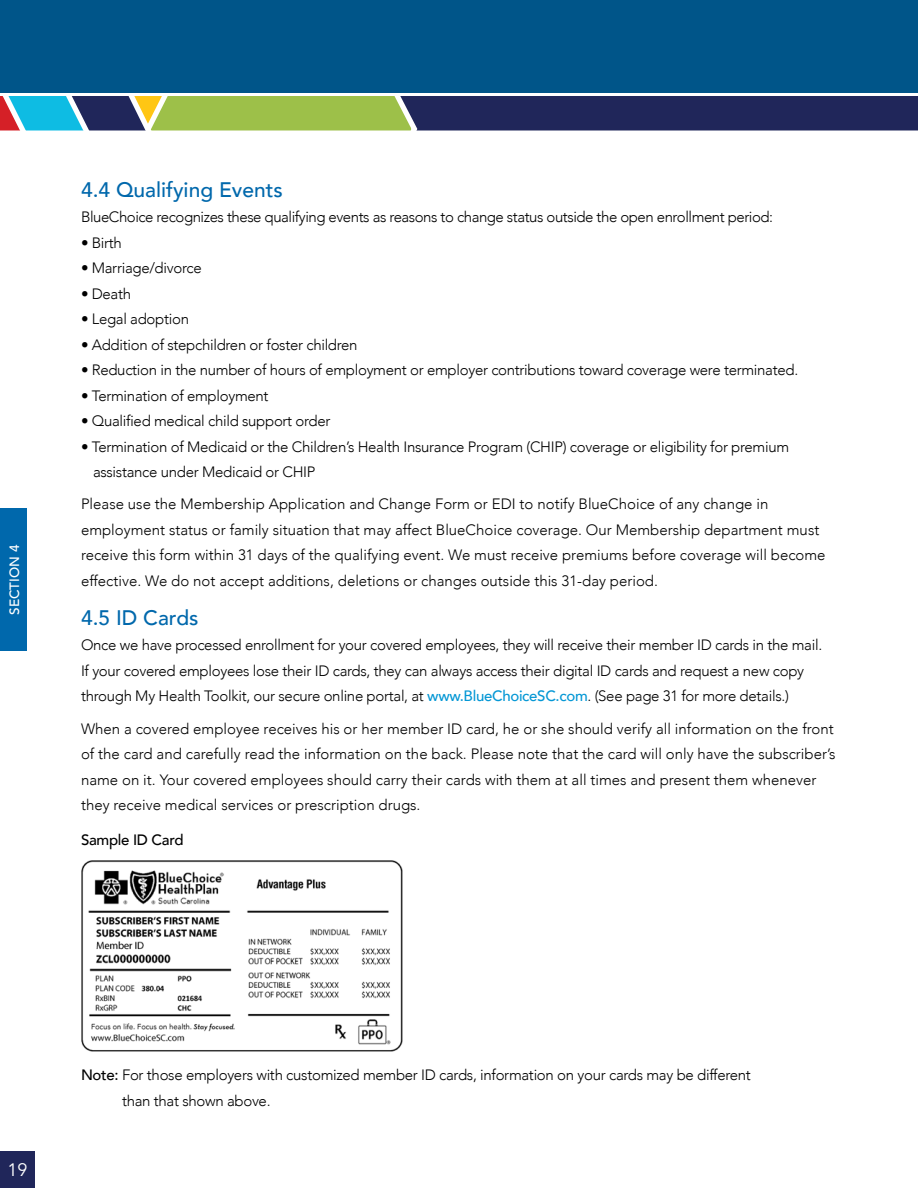
<style>
.page{position:relative;width:918px;height:1188px;background:#fff}
.page>*{position:absolute;margin:0;border:0;box-sizing:border-box;transform-origin:0 0}
.Subheads{font:500 21px "Avenir";color:#0068ac}
.t1{font:18px "Avenir";color:#fff}
.Body_copy{font:300 15px/25.5px "Avenir";color:#000}
.Body_copy-2{font:300 15px/25.5px "Avenir";letter-spacing:-.02em;color:#000}
.Bullet_list{font:300 15px/25.5px "Avenir";letter-spacing:-.02em;color:#000}
.Body_copy-3{font:300 15px "Avenir";letter-spacing:-.03em;color:#000}
.t2{font:500 15px "Avenir";letter-spacing:-.02em;color:#000}
.t3{font:500 13.5px "Avenir";color:#fff}
.s1{font-weight:500;color:#0497d5}
.s2{font-weight:500}
</style>
<div class="page">
<div style="left:0;top:0;width:918px;height:116px;background:#005589"></div>
<svg style="left:0;top:93px;width:918px;height:38px;background:#5c6f70"></svg>
<div style="left:0;top:1151px;width:35px;height:37px;background:#20265a"></div>
<div style="left:0;top:509px;width:27px;height:142px;background:#0068ac"></div>
<img style="left:81px;top:860px;width:322px;height:192px">
<p class="t3" style="left:3px;top:615px;width:71px;rotate:-90deg">SECTION 4</p>
<h2 class="Subheads" style="left:81px;top:171px;width:203px">4.4 Qualifying Events</h2>
<p class="Body_copy-3" style="left:81px;top:208px;width:694px">BlueChoice recognizes these qualifying events as reasons to change status outside the open enrollment period:</p>
<p class="Bullet_list" style="left:81px;top:230px;width:42px">• Birth</p>
<p class="Bullet_list" style="left:81px;top:255px;width:122px">• Marriage/divorce</p>
<p class="Bullet_list" style="left:81px;top:281px;width:52px">• Death</p>
<p class="Bullet_list" style="left:81px;top:306px;width:110px">• Legal adoption</p>
<p class="Bullet_list" style="left:81px;top:332px;width:278px">• Addition of stepchildren or foster children</p>
<p class="Bullet_list" style="left:81px;top:357px;width:719px">• Reduction in the number of hours of employment or employer contributions toward coverage were terminated.</p>
<p class="Bullet_list" style="left:81px;top:383px;width:189px">• Termination of employment</p>
<p class="Bullet_list" style="left:81px;top:408px;width:251px">• Qualified medical child support order</p>
<p class="Bullet_list" style="left:93px;top:434px;width:698px;text-indent:-12px">• Termination of Medicaid or the Children’s Health Insurance Program (CHIP) coverage or eligibility for premium assistance under Medicaid or CHIP</p>
<p class="Body_copy" style="left:81px;top:491px;width:746px">Please use the Membership Application and Change Form or EDI to notify BlueChoice of any change in employment status or family situation that may affect BlueChoice coverage. Our Membership department must receive this form within 31 days of the qualifying event. We must receive premiums before coverage will become effective. We do not accept additions, deletions or changes outside this 31-day period.</p>
<h2 class="Subheads" style="left:81px;top:599px;width:119px">4.5 ID Cards</h2>
<p class="Body_copy-2" style="left:81px;top:632px;width:743px">Once we have processed enrollment for your covered employees, they will receive their member ID cards in the mail.<br>If your covered employees lose their ID cards, they can always access their digital ID cards and request a new copy through My Health Toolkit, our secure online portal, at <span class="s1">www.BlueChoiceSC.com</span>. (See page 31 for more details.)</p>
<p class="Body_copy" style="left:81px;top:716px;width:756px">When a covered employee receives his or her member ID card, he or she should verify all information on the front of the card and carefully read the information on the back. Please note that the card will only have the subscriber’s name on it. Your covered employees should carry their cards with them at all times and present them whenever they receive medical services or prescription drugs.</p>
<p class="t2" style="left:81px;top:826px;width:104px">Sample ID Card</p>
<p class="t1" style="left:7px;top:1159px;width:22px">19</p>
<p class="Body_copy-2" style="left:122px;top:1062px;width:630px;text-indent:-41px"><span class="s2">Note:</span> For those employers with customized member ID cards, information on your cards may be different than that shown above.</p>
</div>
